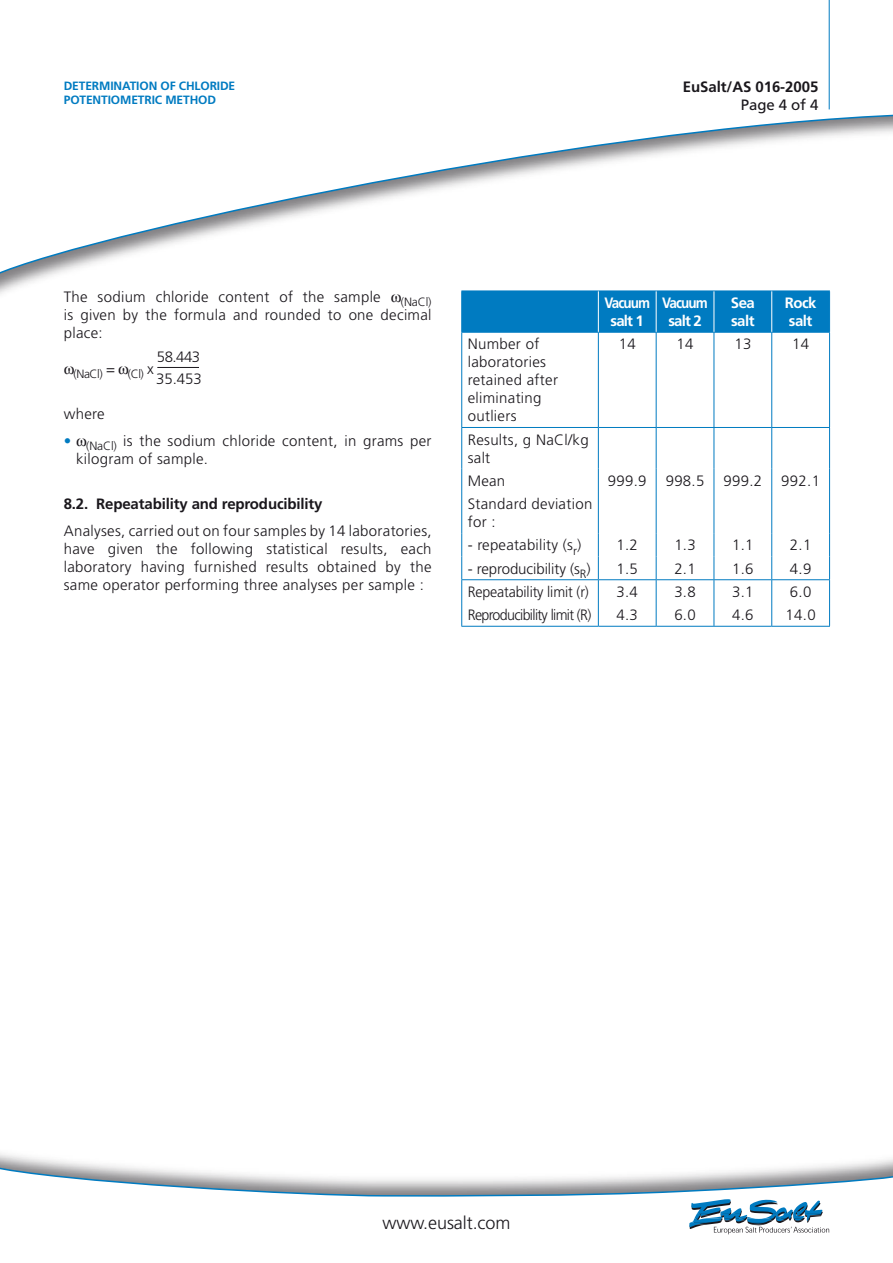
<style>
.page{position:relative;width:893px;height:1263px;background:#fff}
.page>*{position:absolute;margin:0;border:0;box-sizing:border-box;transform-origin:0 0}
.t1{font:300 18px "Frutiger LT Std";letter-spacing:-.005em;color:#1a171c}
.t2{font:300 15px/18px "Frutiger LT Std";letter-spacing:.02em;color:#1a171c}
.t3{font:700 15px "Frutiger LT Std";letter-spacing:-.01em;color:#1a171c}
.t4{font:300 15px "Frutiger LT Std";letter-spacing:-.045em;color:#1a171c;scale:.95 1}
.t5{font:700 15px/18px "Frutiger LT Std";letter-spacing:-.055em;color:#fff;text-align:center;scale:.9 1}
.t6{font:300 15px "Frutiger LT Std";letter-spacing:-.01em;color:#1a171c;scale:.95 1}
.t7{font:300 15px "Frutiger LT Std";letter-spacing:-.005em;color:#1a171c}
.t8{font:300 15px/22.5px "Frutiger LT Std";letter-spacing:-.02em;color:#1a171c}
.t9{font:700 15px/18px "Frutiger LT Std";letter-spacing:-.035em;color:#fff}
.t10{font:15px "Frutiger LT Std";letter-spacing:-.005em;color:#1a171c}
.t11{font:700 15px/18px "Frutiger LT Std";letter-spacing:-.055em;color:#fff}
.t12{font:700 12px/14.4px "Frutiger LT Std";letter-spacing:-.01em;color:#007bc1}
.t13{font:300 12px "Frutiger LT Std";letter-spacing:-.035em;color:#1a171c}
.s1{color:#007bc1}
</style>
<div class="page">
<svg style="left:0;top:0;width:893px;height:286px"></svg>
<svg style="left:0;top:1164px;width:893px;height:71px"></svg>
<hr style="left:829px;top:0;width:1px;height:109px;background:#007bc1">
<svg style="left:689px;top:1199px;width:140px;height:35px"></svg>
<div style="left:462px;top:292px;width:367px;height:40px;background:#007bc1"></div>
<hr style="left:461px;top:291px;width:137px;height:1px;background:#007bc1">
<hr style="left:461px;top:291px;width:1px;height:41px;background:#007bc1">
<hr style="left:598px;top:291px;width:58px;height:1px;background:#007bc1">
<hr style="left:656px;top:291px;width:58px;height:1px;background:#007bc1">
<hr style="left:714px;top:291px;width:58px;height:1px;background:#007bc1">
<hr style="left:772px;top:291px;width:58px;height:1px;background:#007bc1">
<hr style="left:829px;top:291px;width:1px;height:41px;background:#007bc1">
<hr style="left:461px;top:332px;width:137px;height:1px;background:#007bc1">
<hr style="left:461px;top:333px;width:1px;height:94px;background:#007bc1">
<hr style="left:598px;top:332px;width:58px;height:1px;background:#007bc1">
<hr style="left:598px;top:333px;width:1px;height:94px;background:#007bc1">
<hr style="left:656px;top:332px;width:58px;height:1px;background:#007bc1">
<hr style="left:656px;top:333px;width:1px;height:94px;background:#007bc1">
<hr style="left:714px;top:332px;width:58px;height:1px;background:#007bc1">
<hr style="left:714px;top:333px;width:1px;height:94px;background:#007bc1">
<hr style="left:772px;top:332px;width:58px;height:1px;background:#007bc1">
<hr style="left:771px;top:333px;width:1px;height:94px;background:#007bc1">
<hr style="left:829px;top:333px;width:1px;height:94px;background:#007bc1">
<hr style="left:461px;top:427px;width:137px;height:1px;background:#007bc1">
<hr style="left:461px;top:428px;width:1px;height:41px;background:#007bc1">
<hr style="left:598px;top:427px;width:58px;height:1px;background:#007bc1">
<hr style="left:598px;top:428px;width:1px;height:41px;background:#007bc1">
<hr style="left:656px;top:427px;width:58px;height:1px;background:#007bc1">
<hr style="left:656px;top:428px;width:1px;height:41px;background:#007bc1">
<hr style="left:714px;top:427px;width:58px;height:1px;background:#007bc1">
<hr style="left:714px;top:428px;width:1px;height:41px;background:#007bc1">
<hr style="left:772px;top:427px;width:58px;height:1px;background:#007bc1">
<hr style="left:771px;top:428px;width:1px;height:41px;background:#007bc1">
<hr style="left:829px;top:428px;width:1px;height:41px;background:#007bc1">
<svg style="left:461px;top:469px;width:1px;height:23px"></svg>
<svg style="left:598px;top:469px;width:1px;height:23px"></svg>
<svg style="left:656px;top:469px;width:1px;height:23px"></svg>
<svg style="left:714px;top:469px;width:1px;height:23px"></svg>
<svg style="left:771px;top:469px;width:1px;height:23px"></svg>
<svg style="left:829px;top:469px;width:1px;height:23px"></svg>
<hr style="left:461px;top:492px;width:1px;height:41px;background:#007bc1">
<hr style="left:598px;top:492px;width:1px;height:41px;background:#007bc1">
<hr style="left:656px;top:492px;width:1px;height:41px;background:#007bc1">
<hr style="left:714px;top:492px;width:1px;height:41px;background:#007bc1">
<hr style="left:771px;top:492px;width:1px;height:41px;background:#007bc1">
<hr style="left:829px;top:492px;width:1px;height:41px;background:#007bc1">
<hr style="left:461px;top:579px;width:137px;height:1px;background:#007bc1">
<hr style="left:598px;top:579px;width:58px;height:1px;background:#007bc1">
<hr style="left:656px;top:579px;width:58px;height:1px;background:#007bc1">
<hr style="left:714px;top:579px;width:58px;height:1px;background:#007bc1">
<hr style="left:772px;top:579px;width:58px;height:1px;background:#007bc1">
<svg style="left:461px;top:533px;width:1px;height:93px"></svg>
<svg style="left:598px;top:533px;width:1px;height:93px"></svg>
<svg style="left:656px;top:533px;width:1px;height:93px"></svg>
<svg style="left:714px;top:533px;width:1px;height:93px"></svg>
<svg style="left:771px;top:533px;width:1px;height:93px"></svg>
<svg style="left:829px;top:533px;width:1px;height:93px"></svg>
<hr style="left:461px;top:626px;width:137px;height:1px;background:#007bc1">
<hr style="left:598px;top:626px;width:58px;height:1px;background:#007bc1">
<hr style="left:656px;top:626px;width:58px;height:1px;background:#007bc1">
<hr style="left:714px;top:626px;width:58px;height:1px;background:#007bc1">
<hr style="left:772px;top:626px;width:58px;height:1px;background:#007bc1">
<hr style="left:598px;top:291px;width:1px;height:41px;background:#fff">
<hr style="left:656px;top:291px;width:1px;height:41px;background:#fff">
<hr style="left:714px;top:291px;width:1px;height:41px;background:#fff">
<hr style="left:771px;top:291px;width:1px;height:41px;background:#fff">
<hr style="left:157px;top:367px;width:42px;height:1px;background:#1a171c">
<p class="t12" style="left:64px;top:78px;width:173px">DETERMINATION OF CHLORIDE<br>Potentiometric</p>
<p class="t12" style="left:165px;top:93px;width:10px">method</p>
<p class="t3" style="left:683px;top:78px;width:137px">EuSalt/AS 016-2005</p>
<p class="t10" style="left:741px;top:96px;width:79px">Page of 4</p>
<p class="t2" style="left:64px;top:288px;width:318px">The sodium chloride content of the sample</p>
<p class="t13" style="left:401px;top:295px;width:32px">(NaCl)</p>
<p class="t2" style="left:64px;top:306px;width:369px">is given by the formula and rounded to one decimal place:</p>
<p class="t13" style="left:74px;top:367px;width:82px">(NaCl) <sup>=</sup> (Cl) <sup>x</sup></p>
<p class="t8" style="left:156px;top:346px;width:47px">58.443<br>35.453</p>
<p class="t2" style="left:64px;top:405px;width:42px">where</p>
<p class="t2" style="left:76px;top:432px;width:357px;text-indent:-12px"><span class="s1">•</span> <sub>(NaCl)</sub> is the sodium chloride content, in grams per kilogram of sample.</p>
<p class="t3" style="left:64px;top:495px;width:260px">8.2. Repeatability and reproducibility</p>
<p class="t2" style="left:64px;top:522px;width:369px;text-align:justify">Analyses, carried out on four samples by 14 laboratories, have given the following statistical results, each laboratory having furnished results obtained by the same operator performing three analyses per sample :</p>
<p class="t5" style="left:604px;top:294px;width:52px">Vacuum salt 1</p>
<p class="t5" style="left:662px;top:294px;width:52px">Vacuum salt 2</p>
<p class="t11" style="left:731px;top:294px;width:25px">Sea salt</p>
<p class="t9" style="left:785px;top:294px;width:33px">Rock salt</p>
<p class="t2" style="left:468px;top:335px;width:92px">Number of laboratories retained after eliminating outliers</p>
<p class="t2" style="left:619px;top:335px;width:18px">14</p>
<p class="t2" style="left:677px;top:335px;width:18px">14</p>
<p class="t2" style="left:734px;top:335px;width:18px">13</p>
<p class="t2" style="left:792px;top:335px;width:18px">14</p>
<p class="t2" style="left:468px;top:431px;width:122px">Results, g NaCl/kg salt</p>
<p class="t2" style="left:468px;top:472px;width:39px">Mean</p>
<p class="t2" style="left:608px;top:472px;width:40px">999.9</p>
<p class="t2" style="left:666px;top:472px;width:40px">998.5</p>
<p class="t2" style="left:723px;top:472px;width:40px">999.2</p>
<p class="t2" style="left:781px;top:472px;width:40px">992.1</p>
<p class="t2" style="left:468px;top:495px;width:126px">Standard deviation for :</p>
<p class="t2" style="left:468px;top:536px;width:115px">- repeatability (s<sub>r</sub>)</p>
<p class="t2" style="left:616px;top:536px;width:23px">1.2</p>
<p class="t2" style="left:674px;top:536px;width:23px">1.3</p>
<p class="t2" style="left:732px;top:536px;width:23px">1.1</p>
<p class="t2" style="left:790px;top:536px;width:23px">2.1</p>
<p class="t7" style="left:468px;top:560px;width:124px">- reproducibility (s<sub>R</sub>)</p>
<p class="t2" style="left:616px;top:560px;width:23px">1.5</p>
<p class="t2" style="left:674px;top:560px;width:23px">2.1</p>
<p class="t2" style="left:732px;top:560px;width:23px">1.6</p>
<p class="t2" style="left:790px;top:560px;width:23px">4.9</p>
<p class="t6" style="left:468px;top:583px;width:129px">Repeatability limit (r)</p>
<p class="t2" style="left:616px;top:583px;width:23px">3.4</p>
<p class="t2" style="left:674px;top:583px;width:23px">3.8</p>
<p class="t2" style="left:732px;top:583px;width:23px">3.1</p>
<p class="t2" style="left:790px;top:583px;width:23px">6.0</p>
<p class="t4" style="left:468px;top:607px;width:132px">Reproducibility limit (R)</p>
<p class="t2" style="left:616px;top:606px;width:23px">4.3</p>
<p class="t2" style="left:674px;top:606px;width:23px">6.0</p>
<p class="t2" style="left:732px;top:606px;width:23px">4.6</p>
<p class="t2" style="left:786px;top:606px;width:32px">14.0</p>
<p class="t1" style="left:383px;top:1213px;width:129px">www.eusalt.com</p>
</div>
